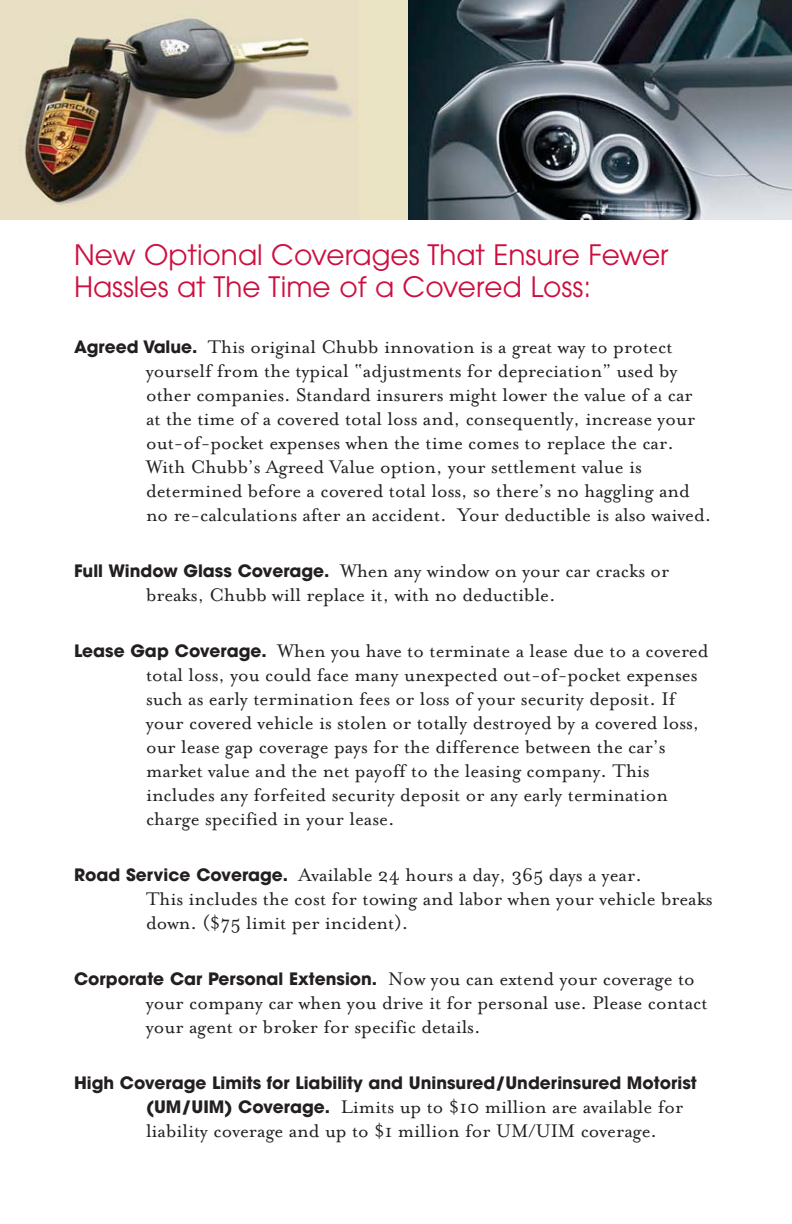
<style>
.page{position:relative;width:792px;height:1224px;background:#fff}
.page>*{position:absolute;margin:0;border:0;box-sizing:border-box;transform-origin:0 0}
.t1{font:28px/32px "Avant Garde";color:#cd0f40}
.t2{font:21px/24px "Mrs Eaves Roman";color:#231f20}
.t3{font:700 17px "Avant Garde";color:#231f20}
.s1{font-family:"Avant Garde";font-weight:700;font-size:17px}
.s2{font-family:"Mrs Eaves Roman";font-weight:400;font-size:21px}
</style>
<div class="page">
<img style="left:0;top:0;width:792px;height:220px">
<h1 class="t1" style="left:74px;top:241px;width:596px">New Optional Coverages That Ensure Fewer<br>Hassles at The Time of a Covered Loss:</h1>
<p class="t2" style="left:146px;top:333px;width:567px;text-indent:-72px"><span class="s1">Agreed Value.</span> This original Chubb innovation is a great way to protect yourself from the typical “adjustments for depreciation” used by other companies. Standard insurers might lower the value of a car at the time of a covered total loss and, consequently, increase your out-of-pocket expenses when the time comes to replace the car.<br>With Chubb’s Agreed Value option, your settlement value is determined before a covered total loss, so there’s no haggling and no re-calculations after an accident. Your deductible is also waived.</p>
<p class="t2" style="left:146px;top:557px;width:525px;text-indent:-72px"><span class="s1">Full Window Glass Coverage.</span> When any window on your car cracks or breaks, Chubb will replace it, with no deductible.</p>
<p class="t2" style="left:146px;top:637px;width:564px;text-indent:-72px"><span class="s1">Lease Gap Coverage.</span> When you have to terminate a lease due to a covered total loss, you could face many unexpected out-of-pocket expenses such as early termination fees or loss of your security deposit. If your covered vehicle is stolen or totally destroyed by a covered loss, our lease gap coverage pays for the difference between the car’s market value and the net payoff to the leasing company. This includes any forfeited security deposit or any early termination charge specified in your lease.</p>
<p class="t2" style="left:146px;top:861px;width:568px;text-indent:-72px"><span class="s1">Road Service Coverage.</span> Available 24 hours a day, 365 days a year.<br>This includes the cost for towing and labor when your vehicle breaks down. ($75 limit per incident).</p>
<p class="t3" style="left:74px;top:972px;width:622px">Corporate Car Personal Extension. <span class="s2">Now you can extend your coverage to</span></p>
<p class="t2" style="left:146px;top:989px;width:563px">your company car when you drive it for personal use. Please contact your agent or broker for specific details.</p>
<p class="t3" style="left:74px;top:1076px;width:624px">High Coverage Limits for Liability and Uninsured/Underinsured Motorist</p>
<p class="t2" style="left:146px;top:1093px;width:539px"><span class="s1">(UM/UIM) Coverage.</span> Limits up to $10 million are available for liability coverage and up to $1 million for UM/UIM coverage.</p>
</div>
